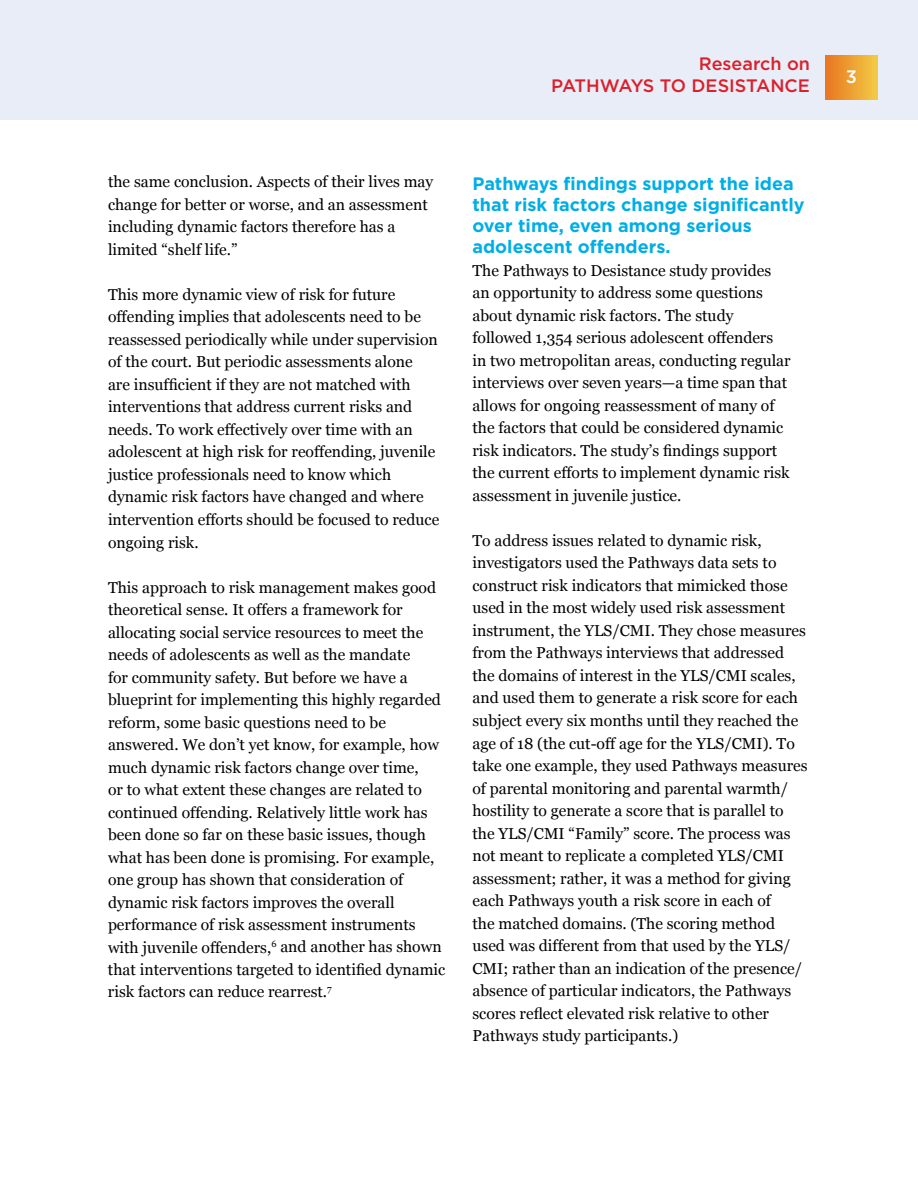
<style>
.page{position:relative;width:918px;height:1188px;background:#fff}
.page>*{position:absolute;margin:0;border:0;box-sizing:border-box;transform-origin:0 0}
.t1{font:700 18px/21px "Gotham";color:#00aee6}
.t2{font:500 18px/21.6px "Gotham";color:#da202c;text-align:right}
.t3{font:500 18px "Gotham";color:#fff}
.t4{font:15.75px/22.5px "Georgia";color:#000}
</style>
<div class="page">
<div style="left:0;top:0;width:918px;height:120px;background:#e9edf7"></div>
<div style="left:825px;top:55px;width:53px;height:45px;background:linear-gradient(to right,#e87521,#f3cc44)"></div>
<p class="t2" style="left:551px;top:52px;width:260px">Research on<br>PATHWAYS TO DESISTANCE</p>
<p class="t4" style="left:108px;top:171px;width:327px">the same conclusion. Aspects of their lives may change for better or worse, and an assessment including dynamic factors therefore has a limited “shelf life.”</p>
<p class="t4" style="left:108px;top:284px;width:333px">This more dynamic view of risk for future offending implies that adolescents need to be reassessed periodically while under supervision of the court. But periodic assessments alone<br>are insufficient if they are not matched with interventions that address current risks and needs. To work effectively over time with an adolescent at high risk for reoffending, juvenile justice professionals need to know which dynamic risk factors have changed and where intervention efforts should be focused to reduce ongoing risk.</p>
<p class="t4" style="left:108px;top:576px;width:339px">This approach to risk management makes good theoretical sense. It offers a framework for allocating social service resources to meet the needs of adolescents as well as the mandate<br>for community safety. But before we have a blueprint for implementing this highly regarded reform, some basic questions need to be answered. We don’t yet know, for example, how much dynamic risk factors change over time,<br>or to what extent these changes are related to continued offending. Relatively little work has been done so far on these basic issues, though what has been done is promising. For example, one group has shown that consideration of dynamic risk factors improves the overall performance of risk assessment instruments with juvenile offenders,<sup>6</sup> and another has shown that interventions targeted to identified dynamic risk factors can reduce rearrest.<sup>7</sup></p>
<p class="t1" style="left:472px;top:173px;width:334px">Pathways findings support the idea that risk factors change significantly over time, even among serious adolescent offenders.</p>
<p class="t4" style="left:472px;top:260px;width:320px">The Pathways to Desistance study provides an opportunity to address some questions about dynamic risk factors. The study followed 1,354 serious adolescent offenders in two metropolitan areas, conducting regular interviews over seven years—a time span that allows for ongoing reassessment of many of the factors that could be considered dynamic risk indicators. The study’s findings support the current efforts to implement dynamic risk assessment in juvenile justice.</p>
<p class="t4" style="left:472px;top:530px;width:337px">To address issues related to dynamic risk, investigators used the Pathways data sets to construct risk indicators that mimicked those used in the most widely used risk assessment instrument, the YLS/CMI. They chose measures from the Pathways interviews that addressed the domains of interest in the YLS/CMI scales, and used them to generate a risk score for each subject every six months until they reached the age of 18 (the cut-off age for the YLS/CMI). To take one example, they used Pathways measures of parental monitoring and parental warmth/ hostility to generate a score that is parallel to the YLS/CMI “Family” score. The process was not meant to replicate a completed YLS/CMI assessment; rather, it was a method for giving each Pathways youth a risk score in each of<br>the matched domains. (The scoring method used was different from that used by the YLS/ CMI; rather than an indication of the presence/ absence of particular indicators, the Pathways scores reflect elevated risk relative to other Pathways study participants.)</p>
<p class="t3" style="left:846px;top:66px;width:13px">3</p>
</div>
